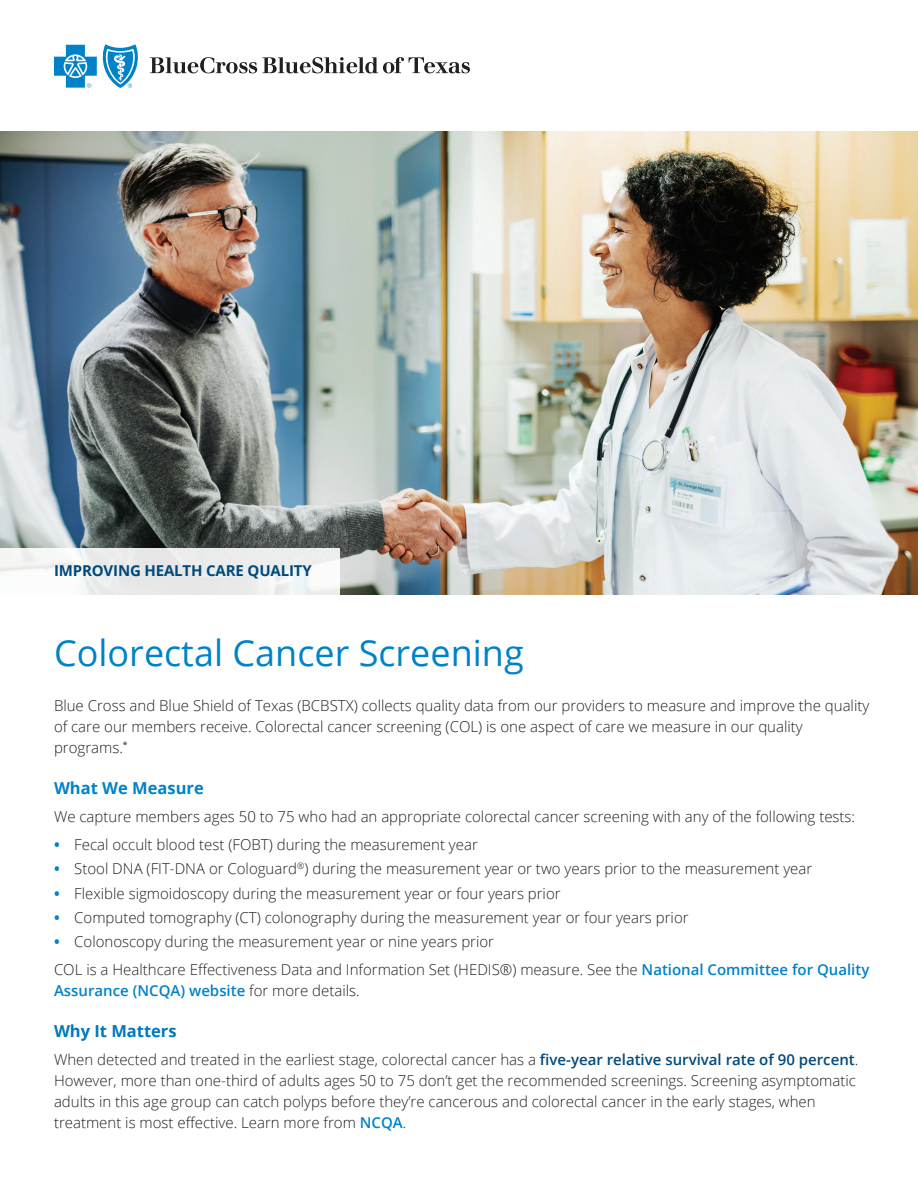
<style>
.page{position:relative;width:918px;height:1188px;background:#fff}
.page>*{position:absolute;margin:0;border:0;box-sizing:border-box;transform-origin:0 0}
.t1{font:36px "Open Sans";color:#0082c8}
.t2{font:700 16.5px "Open Sans";color:#0082c8}
.t3{font:700 16.5px "Open Sans";color:#0077bd}
.t4{font:300 15px/21px "Open Sans";color:#231f20}
.t5{font:600 15px "Open Sans";color:#0082c8}
.t6{font:700 15px "Open Sans";letter-spacing:-.01em;color:#00497b}
.s1{font-weight:700;color:#0082c8}
.s2{font-weight:600;color:#0082c8}
.s3{font-weight:300;color:#231f20}
.s4{font-weight:600;color:#00497b}
</style>
<div class="page">
<img style="left:0;top:132px;width:918px;height:462px">
<div style="left:0;top:548px;width:340px;height:47px;background:linear-gradient(to bottom,#edeeed,#f0f1f1)"></div>
<svg style="left:150px;top:57px;width:320px;height:16px"></svg>
<svg style="left:54px;top:44px;width:84px;height:44px"></svg>
<p class="t6" style="left:54px;top:560px;width:259px">IMPROVING HEALTH CARE QUALITY</p>
<h1 class="t1" style="left:54px;top:628px;width:471px">Colorectal Cancer Screening</h1>
<p class="t4" style="left:54px;top:695px;width:817px">Blue Cross and Blue Shield of Texas (BCBSTX) collects quality data from our providers to measure and improve the quality of care our members receive. Colorectal cancer screening (COL) is one aspect of care we measure in our quality programs.<sup>*</sup></p>
<p class="t2" style="left:54px;top:777px;width:151px">What We Measure</p>
<p class="t4" style="left:54px;top:806px;width:803px">We capture members ages 50 to 75 who had an appropriate colorectal cancer screening with any of the following tests:</p>
<p class="t4" style="left:54px;top:834px;width:425px"><span class="s1">•</span> Fecal occult blood test (FOBT) during the measurement year</p>
<p class="t4" style="left:54px;top:858px;width:760px"><span class="s1">•</span> Stool DNA (FIT-DNA or Cologuard<sup>®</sup>) during the measurement year or two years prior to the measurement year</p>
<p class="t4" style="left:54px;top:882px;width:508px"><span class="s1">•</span> Flexible sigmoidoscopy during the measurement year or four years prior</p>
<p class="t4" style="left:54px;top:907px;width:636px"><span class="s1">•</span> Computed tomography (CT) colonography during the measurement year or four years prior</p>
<p class="t4" style="left:54px;top:928px;width:817px;line-height:27.8px"><span class="s1">•</span> Colonoscopy during the measurement year or nine years prior<br>COL is a Healthcare Effectiveness Data and Information Set (HEDIS®) measure. See the <span class="s2">National Committee for Quality</span></p>
<p class="t5" style="left:54px;top:980px;width:307px">Assurance (NCQA) website <span class="s3">for more details.</span></p>
<p class="t3" style="left:54px;top:1020px;width:124px">Why It Matters</p>
<p class="t4" style="left:54px;top:1049px;width:806px">When detected and treated in the earliest stage, colorectal cancer has a <span class="s4">five-year relative survival rate of 90 percent</span>.<br>However, more than one-third of adults ages 50 to 75 don’t get the recommended screenings. Screening asymptomatic adults in this age group can catch polyps before they’re cancerous and colorectal cancer in the early stages, when treatment is most effective. Learn more from <span class="s2">NCQA</span>.</p>
</div>
